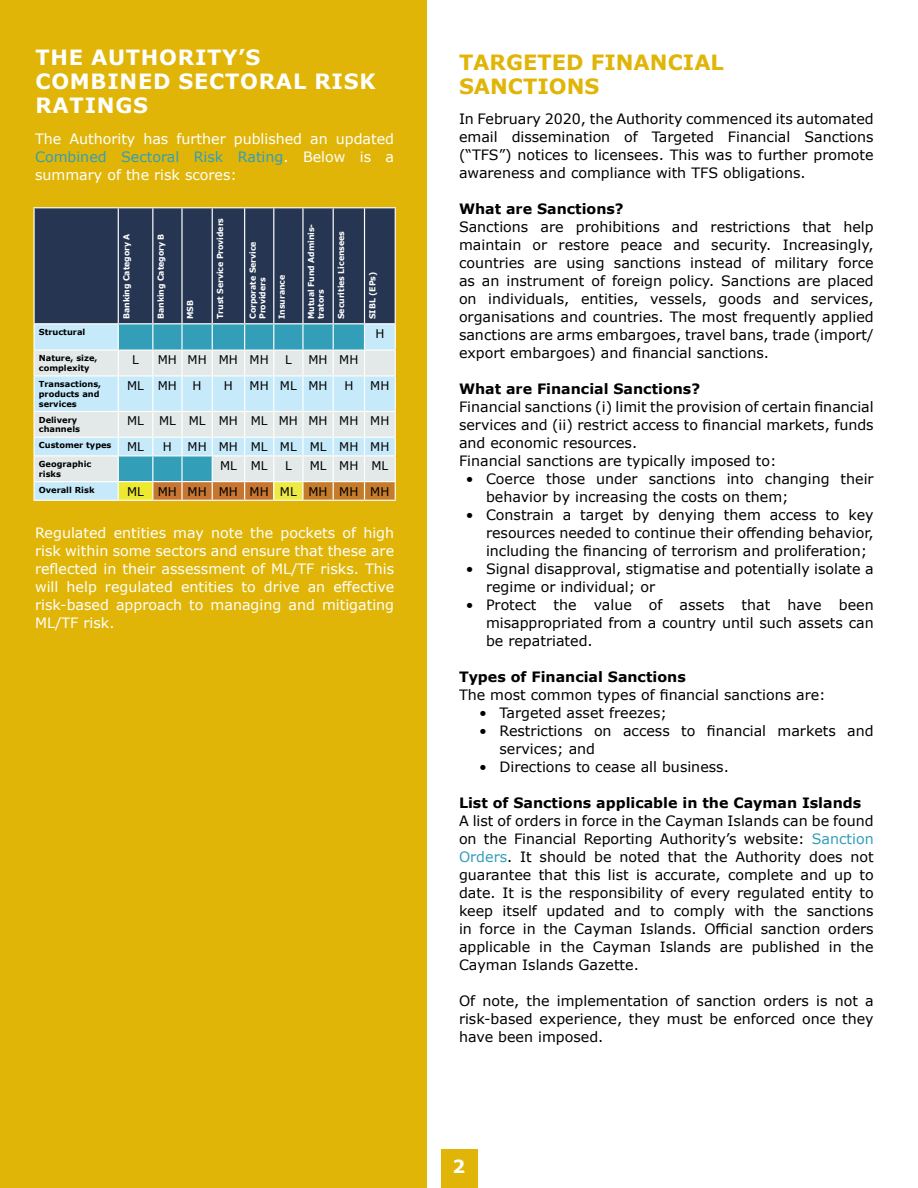
<style>
.page{position:relative;width:918px;height:1188px;background:#fff}
.page>*{position:absolute;margin:0;border:0;box-sizing:border-box;transform-origin:0 0}
.t1{font:700 21px "Verdana";letter-spacing:.035em;color:#fff}
.t2{font:700 21px/24px "Verdana";color:#e0b508}
.t3{font:700 18px "Verdana";color:#fff}
.t4{font:14.25px/18px "Verdana";color:#000;text-align:justify}
.t5{font:14.25px/18px "Verdana";color:#fff;text-align:justify}
.t6{font:700 14.25px "Verdana";color:#000}
.t7{font:12px "Verdana";color:#000}
.t8{font:700 8.25px/9.9px "Verdana";letter-spacing:-.01em;color:#fff;scale:.95 1}
.t9{font:700 8.25px/9.9px "Verdana";color:#000}
.s1{color:#339eb8}
</style>
<div class="page">
<div style="left:441px;top:1149px;width:36px;height:39px;background:#e0b508"></div>
<div style="left:0;top:0;width:427px;height:1188px;background:#e0b508"></div>
<svg style="left:33px;top:207px;width:363px;height:294px;background:#899da8"></svg>
<hr style="left:303px;top:500px;width:30px;height:1px;background:#fff">
<hr style="left:333px;top:500px;width:32px;height:1px;background:#fff">
<hr style="left:365px;top:500px;width:31px;height:1px;background:#fff">
<h1 class="t1" style="left:35px;top:42px;width:141px">The authority</h1>
<h1 class="t1" style="left:238px;top:42px;width:21px">’s</h1>
<h1 class="t1" style="left:35px;top:66px;width:191px">Com bin ed Sectoral</h1>
<h1 class="t1" style="left:314px;top:66px;width:63px">Ris k</h1>
<h1 class="t1" style="left:35px;top:90px;width:34px">Ratin</h1>
<h1 class="t1" style="left:115px;top:90px;width:32px">gs</h1>
<p class="t5" style="left:35px;top:130px;width:361px">The Authority has further published an updated <span class="s1">Combined Sectoral Risk Rating</span>. Below is a summary of the risk scores:</p>
<p class="t8" style="left:121px;top:319px;width:92px;rotate:-90deg">Banking Category A</p>
<p class="t8" style="left:156px;top:319px;width:90px;rotate:-90deg">Banking Category B</p>
<p class="t8" style="left:185px;top:319px;width:20px;rotate:-90deg">MSB</p>
<p class="t8" style="left:215px;top:319px;width:108px;rotate:-90deg">Trust Service Providers</p>
<p class="t8" style="left:248px;top:319px;width:83px;rotate:-90deg">Corporate Service<br>Providers</p>
<p class="t8" style="left:277px;top:319px;width:48px;rotate:-90deg">Insurance</p>
<p class="t8" style="left:306px;top:319px;width:102px;rotate:-90deg">Mutual Fund Adminis&shy;trators</p>
<p class="t8" style="left:336px;top:319px;width:94px;rotate:-90deg">Securities Licensees</p>
<p class="t8" style="left:367px;top:319px;width:51px;rotate:-90deg">SIBL (EPs)</p>
<p class="t9" style="left:39px;top:327px;width:48px">Structural</p>
<p class="t7" style="left:375px;top:325px;width:11px">H</p>
<p class="t9" style="left:39px;top:353px;width:60px">Nature, size, complexity</p>
<p class="t7" style="left:132px;top:351px;width:8px">L</p>
<p class="t7" style="left:158px;top:351px;width:112px">MH MH MH MH</p>
<p class="t7" style="left:285px;top:351px;width:8px">L</p>
<p class="t7" style="left:309px;top:351px;width:51px">MH MH</p>
<p class="t9" style="left:39px;top:379px;width:64px">Transactions, products and services</p>
<p class="t7" style="left:127px;top:377px;width:51px">ML MH</p>
<p class="t7" style="left:193px;top:377px;width:11px">H</p>
<p class="t7" style="left:224px;top:377px;width:11px">H</p>
<p class="t7" style="left:250px;top:377px;width:79px">MH ML MH</p>
<p class="t7" style="left:344px;top:377px;width:11px">H</p>
<p class="t7" style="left:370px;top:377px;width:21px">MH</p>
<p class="t9" style="left:39px;top:414px;width:43px">Delivery channels</p>
<p class="t7" style="left:127px;top:413px;width:18px">ML</p>
<p class="t7" style="left:159px;top:413px;width:232px">ML ML MH ML MH MH MH MH</p>
<p class="t9" style="left:39px;top:440px;width:74px">Customer types</p>
<p class="t7" style="left:127px;top:439px;width:18px">ML</p>
<p class="t7" style="left:163px;top:439px;width:11px">H</p>
<p class="t7" style="left:188px;top:439px;width:203px">MH MH ML ML ML MH MH</p>
<p class="t9" style="left:39px;top:459px;width:54px">Geographic risks</p>
<p class="t7" style="left:220px;top:457px;width:49px">ML ML</p>
<p class="t7" style="left:285px;top:457px;width:8px">L</p>
<p class="t7" style="left:310px;top:457px;width:80px">ML MH ML</p>
<p class="t9" style="left:39px;top:485px;width:57px">Overall Risk</p>
<p class="t7" style="left:127px;top:483px;width:264px">ML MH MH MH MH ML MH MH MH</p>
<p class="t5" style="left:35px;top:524px;width:361px">Regulated entities may note the pockets of high risk within some sectors and ensure that these are reflected in their assessment of ML/TF risks. This will help regulated entities to drive an effective risk-based approach to managing and mitigating ML/TF risk.</p>
<h1 class="t2" style="left:459px;top:50px;width:267px">TARGETED FINANCIAL<br>SANCTIONS</h1>
<p class="t4" style="left:459px;top:110px;width:416px">In February 2020, the Authority commenced its automated email dissemination of Targeted Financial Sanctions (“TFS”) notices to licensees. This was to further promote awareness and compliance with TFS obligations.</p>
<p class="t6" style="left:459px;top:199px;width:166px">What are Sanctions?</p>
<p class="t4" style="left:459px;top:218px;width:416px">Sanctions are prohibitions and restrictions that help maintain or restore peace and security. Increasingly, countries are using sanctions instead of military force as an instrument of foreign policy. Sanctions are placed on individuals, entities, vessels, goods and services, organisations and countries. The most frequently applied sanctions are arms embargoes, travel bans, trade (import/ export embargoes) and financial sanctions.</p>
<p class="t6" style="left:459px;top:379px;width:243px">What are Financial Sanctions?</p>
<p class="t4" style="left:459px;top:398px;width:416px;text-align:left">Financial sanctions (i) limit the provision of certain financial services and (ii) restrict access to financial markets, funds and economic resources.<br>Financial sanctions are typically imposed to:</p>
<p class="t4" style="left:486px;top:470px;width:389px;text-indent:-20px">• Coerce those under sanctions into changing their behavior by increasing the costs on them;</p>
<p class="t4" style="left:486px;top:506px;width:389px;text-indent:-20px">• Constrain a target by denying them access to key resources needed to continue their offending behavior, including the financing of terrorism and proliferation;</p>
<p class="t4" style="left:486px;top:560px;width:389px;text-indent:-20px">• Signal disapproval, stigmatise and potentially isolate a regime or individual; or</p>
<p class="t4" style="left:486px;top:596px;width:389px;text-indent:-20px">• Protect the value of assets that have been misappropriated from a country until such assets can be repatriated.</p>
<p class="t6" style="left:459px;top:667px;width:228px">Types of Financial Sanctions</p>
<p class="t4" style="left:459px;top:686px;width:368px">The most common types of financial sanctions are:</p>
<p class="t4" style="left:479px;top:704px;width:189px">• Targeted asset freezes;</p>
<p class="t4" style="left:499px;top:722px;width:376px;text-indent:-20px">• Restrictions on access to financial markets and services; and</p>
<p class="t4" style="left:479px;top:758px;width:251px">• Directions to cease all business.</p>
<p class="t6" style="left:459px;top:793px;width:404px">List of Sanctions applicable in the Cayman Islands</p>
<p class="t4" style="left:459px;top:812px;width:416px">A list of orders in force in the Cayman Islands can be found on the Financial Reporting Authority’s website: <span class="s1">Sanction Orders</span>. It should be noted that the Authority does not guarantee that this list is accurate, complete and up to date. It is the responsibility of every regulated entity to keep itself updated and to comply with the sanctions in force in the Cayman Islands. Official sanction orders applicable in the Cayman Islands are published in the Cayman Islands Gazette.</p>
<p class="t4" style="left:459px;top:992px;width:416px">Of note, the implementation of sanction orders is not a risk-based experience, they must be enforced once they have been imposed.</p>
<p class="t3" style="left:453px;top:1154px;width:14px">2</p>
</div>
